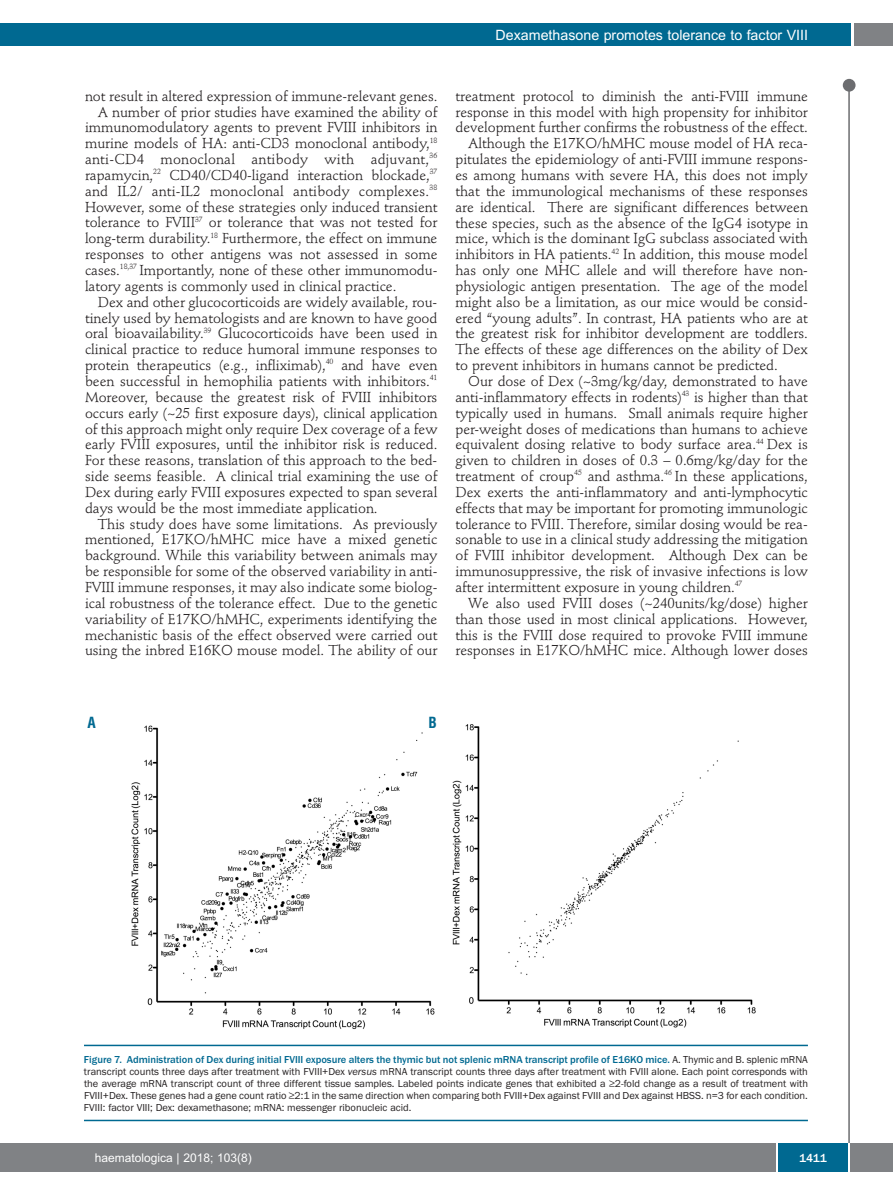
<style>
.page{position:relative;width:893px;height:1191px;background:#fff}
.page>*{position:absolute;margin:0;border:0;box-sizing:border-box;transform-origin:0 0}
.t1{font:700 condensed 15px "Helvetica";color:#006991}
.t2{font:14.25px "Stempel Schneidler";letter-spacing:-.005em;color:#231f20}
.t3{font:14.25px "Arial";color:#fff}
.t4{font:14.25px "Stempel Schneidler";letter-spacing:.015em;color:#231f20}
.t5{font:12px "Arial";color:#fff}
.t6{font:500 12px "Franklin Gothic";color:#fff}
.t7{font:10.5px/12px "Franklin Gothic";color:#231f20;text-align:justify}
.s1{font-weight:500;color:#006991}
.s2{font-style:italic}
</style>
<div class="page">
<div style="left:843px;top:79px;width:12px;height:13px;background:#6c6d70;border-radius:50%"></div>
<hr style="left:848px;top:81px;width:2px;height:1062px;background:#6c6d70">
<div style="left:854px;top:23px;width:39px;height:22px;background:#808285"></div>
<div style="left:1px;top:23px;width:849px;height:22px;background:#006991"></div>
<div style="left:0;top:1143px;width:893px;height:28px;background:#808285"></div>
<div style="left:778px;top:1143px;width:70px;height:28px;background:#006991"></div>
<hr style="left:776px;top:1143px;width:2px;height:28px;background:#fff">
<hr style="left:848px;top:1143px;width:2px;height:28px;background:#fff">
<hr style="left:0;top:23px;width:2px;height:22px;background:#006991">
<img style="left:131px;top:724px;width:625px;height:306px">
<hr style="left:84px;top:1044px;width:724px;height:2px;background:#006991">
<hr style="left:84px;top:1119px;width:724px;height:2px;background:#006991">
<p class="t3" style="left:496px;top:27px;width:314px">Dexamethasone promotes tolerance to factor VIII</p>
<p class="t2" style="left:85px;top:90px;width:354px">not result in altered expression of immune-relevant genes.</p>
<p class="t2" style="left:98px;top:106px;width:341px">A number of prior studies have examined the ability of</p>
<p class="t2" style="left:85px;top:122px;width:354px">immunomodulatory agents to prevent FVIII inhibitors in</p>
<p class="t2" style="left:85px;top:137px;width:354px">murine models of HA: anti-CD3 monoclonal antibody,<sup>18</sup></p>
<p class="t4" style="left:85px;top:153px;width:354px">anti-CD4 monoclonal antibody with adjuvant,<sup>36</sup></p>
<p class="t2" style="left:85px;top:169px;width:354px">rapamycin,<sup>22</sup> CD40/CD40-ligand interaction blockade,<sup>37</sup></p>
<p class="t2" style="left:85px;top:185px;width:354px">and IL2/ anti-IL2 monoclonal antibody complexes.<sup>38</sup></p>
<p class="t2" style="left:85px;top:201px;width:354px">However, some of these strategies only induced transient</p>
<p class="t2" style="left:85px;top:217px;width:354px">tolerance to FVIII<sup>37</sup> or tolerance that was not tested for</p>
<p class="t2" style="left:85px;top:232px;width:354px">long-term durability.<sup>18</sup> Furthermore, the effect on immune</p>
<p class="t2" style="left:85px;top:248px;width:354px">responses to other antigens was not assessed in some</p>
<p class="t2" style="left:85px;top:264px;width:354px">cases.<sup>18,37</sup> Importantly, none of these other immunomodu-</p>
<p class="t2" style="left:85px;top:280px;width:313px">latory agents is commonly used in clinical practice.</p>
<p class="t2" style="left:98px;top:296px;width:341px">Dex and other glucocorticoids are widely available, rou-</p>
<p class="t2" style="left:85px;top:312px;width:354px">tinely used by hematologists and are known to have good</p>
<p class="t2" style="left:85px;top:328px;width:354px">oral bioavailability.<sup>39</sup> Glucocorticoids have been used in</p>
<p class="t2" style="left:85px;top:343px;width:354px">clinical practice to reduce humoral immune responses to</p>
<p class="t2" style="left:85px;top:359px;width:354px">protein therapeutics (e.g., infliximab),<sup>40</sup> and have even</p>
<p class="t2" style="left:85px;top:375px;width:354px">been successful in hemophilia patients with inhibitors.<sup>41</sup></p>
<p class="t2" style="left:85px;top:391px;width:354px">Moreover, because the greatest risk of FVIII inhibitors</p>
<p class="t2" style="left:85px;top:407px;width:354px">occurs early (~25 first exposure days), clinical application</p>
<p class="t2" style="left:85px;top:423px;width:354px">of this approach might only require Dex coverage of a few</p>
<p class="t2" style="left:85px;top:438px;width:354px">early FVIII exposures, until the inhibitor risk is reduced.</p>
<p class="t2" style="left:85px;top:454px;width:354px">For these reasons, translation of this approach to the bed-</p>
<p class="t2" style="left:85px;top:470px;width:354px">side seems feasible. A clinical trial examining the use of</p>
<p class="t2" style="left:85px;top:486px;width:354px">Dex during early FVIII exposures expected to span several</p>
<p class="t2" style="left:85px;top:502px;width:294px">days would be the most immediate application.</p>
<p class="t2" style="left:98px;top:518px;width:341px">This study does have some limitations. As previously</p>
<p class="t2" style="left:85px;top:534px;width:354px">mentioned, E17KO/hMHC mice have a mixed genetic</p>
<p class="t2" style="left:85px;top:549px;width:354px">background. While this variability between animals may</p>
<p class="t2" style="left:85px;top:565px;width:354px">be responsible for some of the observed variability in anti-</p>
<p class="t2" style="left:85px;top:581px;width:354px">FVIII immune responses, it may also indicate some biolog-</p>
<p class="t2" style="left:85px;top:597px;width:354px">ical robustness of the tolerance effect. Due to the genetic</p>
<p class="t2" style="left:85px;top:613px;width:354px">variability of E17KO/hMHC, experiments identifying the</p>
<p class="t2" style="left:85px;top:629px;width:354px">mechanistic basis of the effect observed were carried out</p>
<p class="t2" style="left:85px;top:644px;width:354px">using the inbred E16KO mouse model. The ability of our</p>
<p class="t2" style="left:455px;top:90px;width:354px">treatment protocol to diminish the anti-FVIII immune</p>
<p class="t2" style="left:455px;top:106px;width:354px">response in this model with high propensity for inhibitor</p>
<p class="t2" style="left:455px;top:122px;width:354px">development further confirms the robustness of the effect.</p>
<p class="t2" style="left:468px;top:138px;width:341px">Although the E17KO/hMHC mouse model of HA reca-</p>
<p class="t2" style="left:455px;top:153px;width:354px">pitulates the epidemiology of anti-FVIII immune respons-</p>
<p class="t2" style="left:455px;top:169px;width:354px">es among humans with severe HA, this does not imply</p>
<p class="t2" style="left:455px;top:185px;width:354px">that the immunological mechanisms of these responses</p>
<p class="t2" style="left:455px;top:201px;width:354px">are identical. There are significant differences between</p>
<p class="t2" style="left:455px;top:217px;width:354px">these species, such as the absence of the IgG4 isotype in</p>
<p class="t2" style="left:455px;top:233px;width:354px">mice, which is the dominant IgG subclass associated with</p>
<p class="t2" style="left:455px;top:248px;width:354px">inhibitors in HA patients.<sup>42</sup> In addition, this mouse model</p>
<p class="t2" style="left:455px;top:264px;width:354px">has only one MHC allele and will therefore have non-</p>
<p class="t2" style="left:455px;top:280px;width:354px">physiologic antigen presentation. The age of the model</p>
<p class="t2" style="left:455px;top:296px;width:354px">might also be a limitation, as our mice would be consid-</p>
<p class="t2" style="left:455px;top:312px;width:354px">ered “young adults”. In contrast, HA patients who are at</p>
<p class="t2" style="left:455px;top:328px;width:354px">the greatest risk for inhibitor development are toddlers.</p>
<p class="t2" style="left:455px;top:343px;width:354px">The effects of these age differences on the ability of Dex</p>
<p class="t2" style="left:455px;top:359px;width:324px">to prevent inhibitors in humans cannot be predicted.</p>
<p class="t2" style="left:468px;top:375px;width:341px">Our dose of Dex (~3mg/kg/day, demonstrated to have</p>
<p class="t2" style="left:455px;top:391px;width:354px">anti-inflammatory effects in rodents)<sup>43</sup> is higher than that</p>
<p class="t2" style="left:455px;top:407px;width:354px">typically used in humans. Small animals require higher</p>
<p class="t2" style="left:455px;top:423px;width:354px">per-weight doses of medications than humans to achieve</p>
<p class="t2" style="left:455px;top:438px;width:354px">equivalent dosing relative to body surface area.<sup>44</sup> Dex is</p>
<p class="t2" style="left:455px;top:454px;width:354px">given to children in doses of 0.3 – 0.6mg/kg/day for the</p>
<p class="t2" style="left:455px;top:470px;width:354px">treatment of croup<sup>45</sup> and asthma.<sup>46</sup> In these applications,</p>
<p class="t2" style="left:455px;top:486px;width:354px">Dex exerts the anti-inflammatory and anti-lymphocytic</p>
<p class="t2" style="left:455px;top:502px;width:354px">effects that may be important for promoting immunologic</p>
<p class="t2" style="left:455px;top:518px;width:354px">tolerance to FVIII. Therefore, similar dosing would be rea-</p>
<p class="t2" style="left:455px;top:533px;width:354px">sonable to use in a clinical study addressing the mitigation</p>
<p class="t2" style="left:455px;top:549px;width:354px">of FVIII inhibitor development. Although Dex can be</p>
<p class="t2" style="left:455px;top:565px;width:354px">immunosuppressive, the risk of invasive infections is low</p>
<p class="t2" style="left:455px;top:581px;width:288px">after intermittent exposure in young children.<sup>47</sup></p>
<p class="t2" style="left:468px;top:597px;width:341px">We also used FVIII doses (~240units/kg/dose) higher</p>
<p class="t2" style="left:455px;top:613px;width:354px">than those used in most clinical applications. However,</p>
<p class="t2" style="left:455px;top:629px;width:354px">this is the FVIII dose required to provoke FVIII immune</p>
<p class="t2" style="left:455px;top:644px;width:354px">responses in E17KO/hMHC mice. Although lower doses</p>
<p class="t1" style="left:87px;top:713px;width:10px">A</p>
<p class="t1" style="left:429px;top:713px;width:10px">B</p>
<p class="t7" style="left:84px;top:1053px;width:725px"><span class="s1">Figure 7. Administration of Dex during initial FVIII exposure alters the thymic but not splenic mRNA transcript profile of E16KO mice.</span> A. Thymic and B. splenic mRNA transcript counts three days after treatment with FVIII+Dex <span class="s2">versus</span> mRNA transcript counts three days after treatment with FVIII alone. Each point corresponds with the average mRNA transcript count of three different tissue samples. Labeled points indicate genes that exhibited a ≥2-fold change as a result of treatment with FVIII+Dex. These genes had a gene count ratio ≥2:1 in the same direction when comparing both FVIII+Dex against FVIII and Dex against HBSS. n=3 for each condition.<br>FVIII: factor VIII; Dex: dexamethasone; mRNA: messenger ribonucleic acid.</p>
<p class="t5" style="left:95px;top:1150px;width:158px">haematologica | 2018; 103(8)</p>
<p class="t6" style="left:799px;top:1150px;width:29px">1411</p>
</div>
